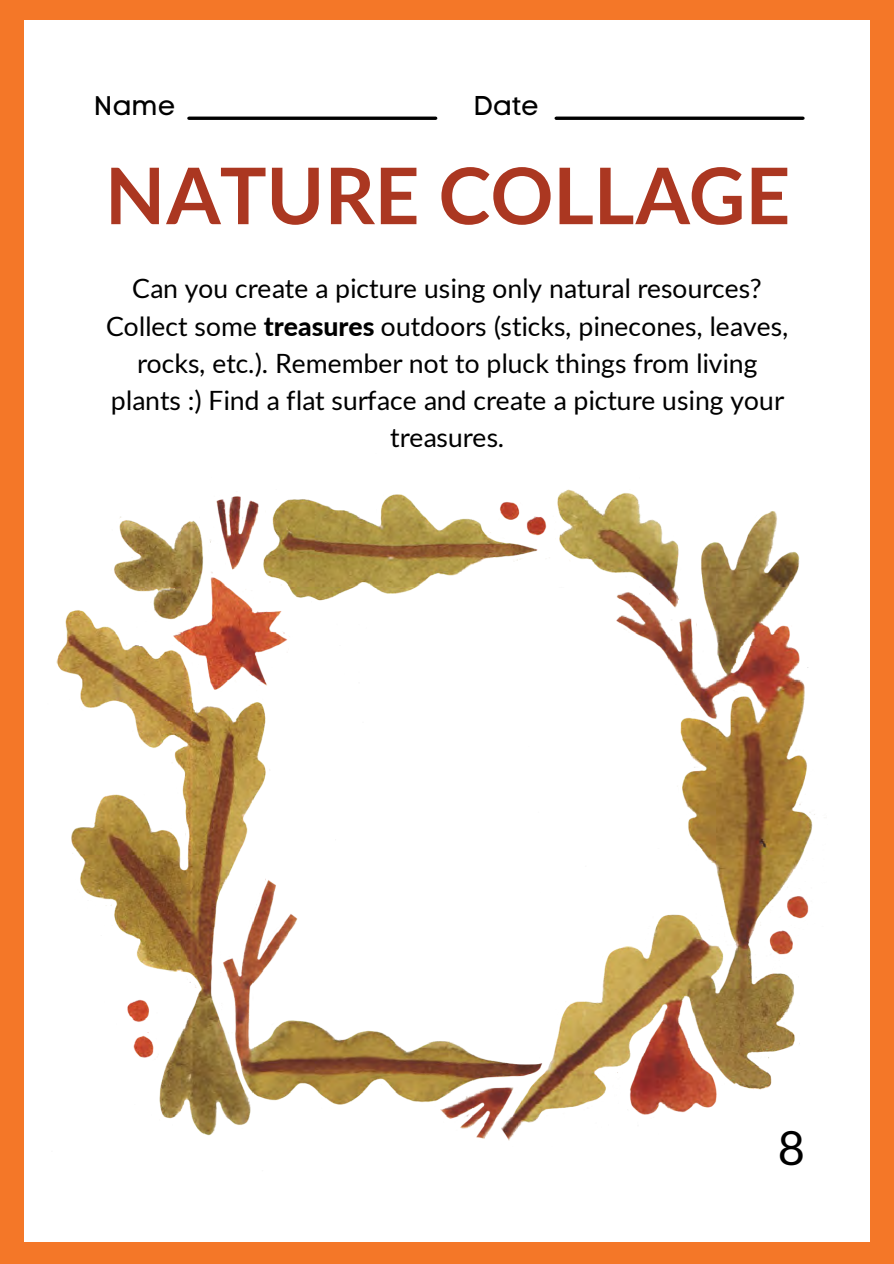
<style>
.page{position:relative;width:894px;height:1264px;background:#fff}
.page>*{position:absolute;margin:0;border:0;box-sizing:border-box;transform-origin:0 0}
.t1{font:700 78px "Lato";color:#ab3721}
.t2{font:46.95px "Lato";color:#000}
.t3{font:26.85px "Code Pro Normal LC";color:#000}
.t4{font:26.55px/37.2px "Lato";color:#000;text-align:center}
.s1{font-weight:800}
</style>
<div class="page">
<div style="left:0;top:0;width:893px;height:1263px;background:#f47728"></div>
<div style="left:24px;top:20px;width:845px;height:1221px;background:#fff"></div>
<hr style="left:189px;top:117px;width:246px;height:3px;background:#000">
<hr style="left:556px;top:117px;width:246px;height:3px;background:#000">
<img style="left:56px;top:489px;width:759px;height:652px">
<p class="t3" style="left:94px;top:89px;width:83px">Name</p>
<p class="t3" style="left:473px;top:89px;width:67px">Date</p>
<h1 class="t1" style="left:105px;top:151px;width:686px">NATURE COLLAGE</h1>
<p class="t4" style="left:106px;top:270px;width:683px">Can you create a picture using only natural resources?<br>Collect some <span class="s1">treasures</span> outdoors (sticks, pinecones, leaves, rocks, etc.). Remember not to pluck things from living plants :) Find a flat surface and create a picture using your treasures.</p>
<h2 class="t2" style="left:777px;top:1122px;width:29px">8</h2>
</div>
